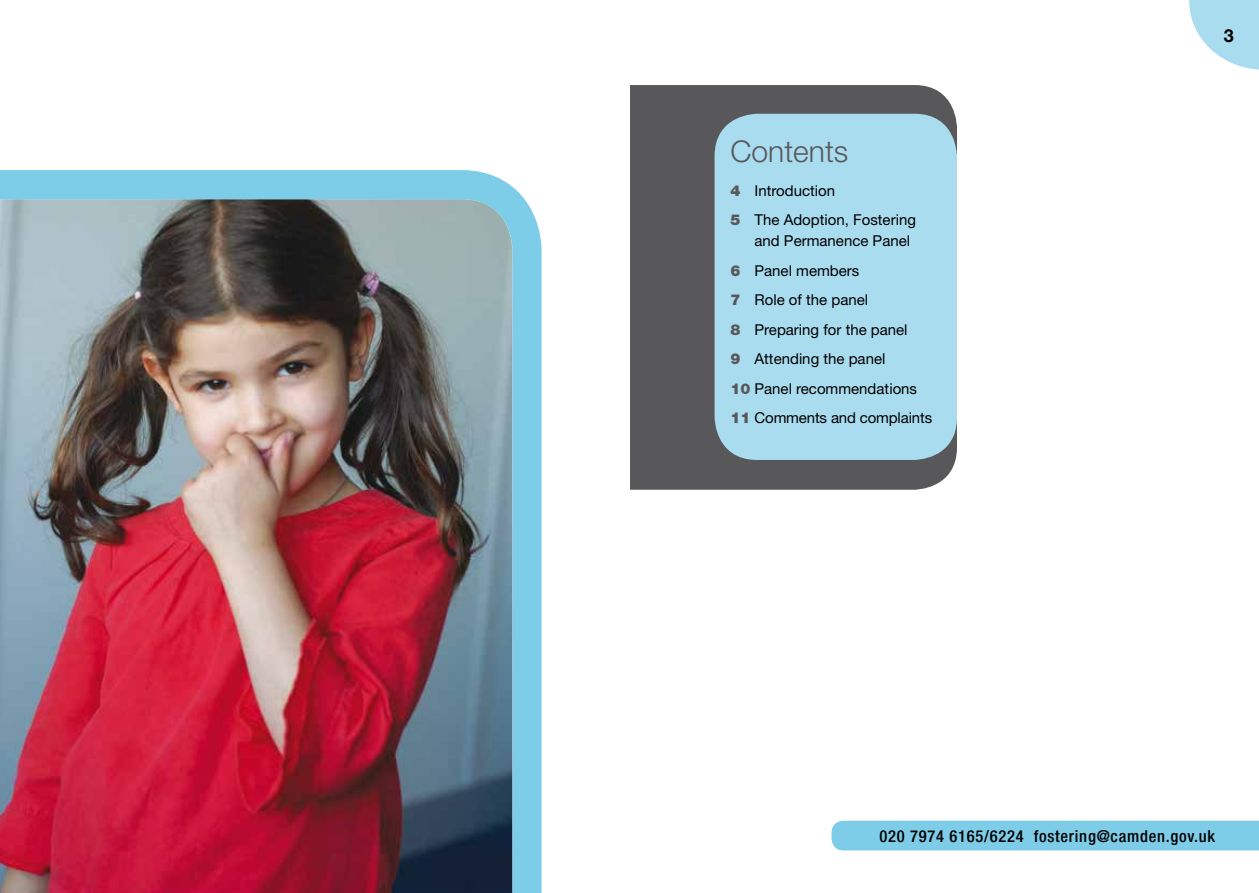
<style>
.page{position:relative;width:1259px;height:893px;background:#fff}
.page>*{position:absolute;margin:0;border:0;box-sizing:border-box;transform-origin:0 0}
.t1{font:300 30px "Helvetica Neue";color:#58585a}
.t2{font:700 18px "Helvetica Neue";color:#000}
.t3{font:500 condensed 16.5px "Helvetica Neue";letter-spacing:.045em;color:#000}
.t4{font:15px/29.5px "Helvetica Neue";color:#000}
.s1{font-weight:900;color:#58585a}
</style>
<div class="page">
<div style="left:541px;top:85px;width:416px;height:405px;background:#58585a;border-radius:43px"></div>
<div style="left:714px;top:114px;width:243px;height:346px;background:#aadcef;border-radius:43px"></div>
<div style="left:489px;top:44px;width:140px;height:468px;background:#fff"></div>
<img style="left:0;top:170px;width:542px;height:723px">
<svg style="left:1189px;top:0;width:70px;height:70px"></svg>
<div style="left:831px;top:821px;width:428px;height:29px;background:#7dcce8"></div>
<h1 class="t1" style="left:730px;top:133px;width:119px">Contents</h1>
<p class="t4" style="left:730px;top:175px;width:187px"><span class="s1">4</span> Introduction<br><span class="s1">5</span> The Adoption, Fostering</p>
<p class="t4" style="left:730px;top:226px;width:203px;text-indent:24px">and Permanence Panel<br><span class="s1">6</span> Panel members<br><span class="s1">7</span> Role of the panel<br><span class="s1">8</span> Preparing for the panel<br><span class="s1">9</span> Attending the panel<br><span class="s1">10</span> Panel recommendations<br><span class="s1">11</span> Comments and complaints</p>
<p class="t2" style="left:1223px;top:25px;width:12px">3</p>
<p class="t3" style="left:879px;top:826px;width:337px">020 7974 6165/6224 fostering@camden.gov.uk</p>
</div>
